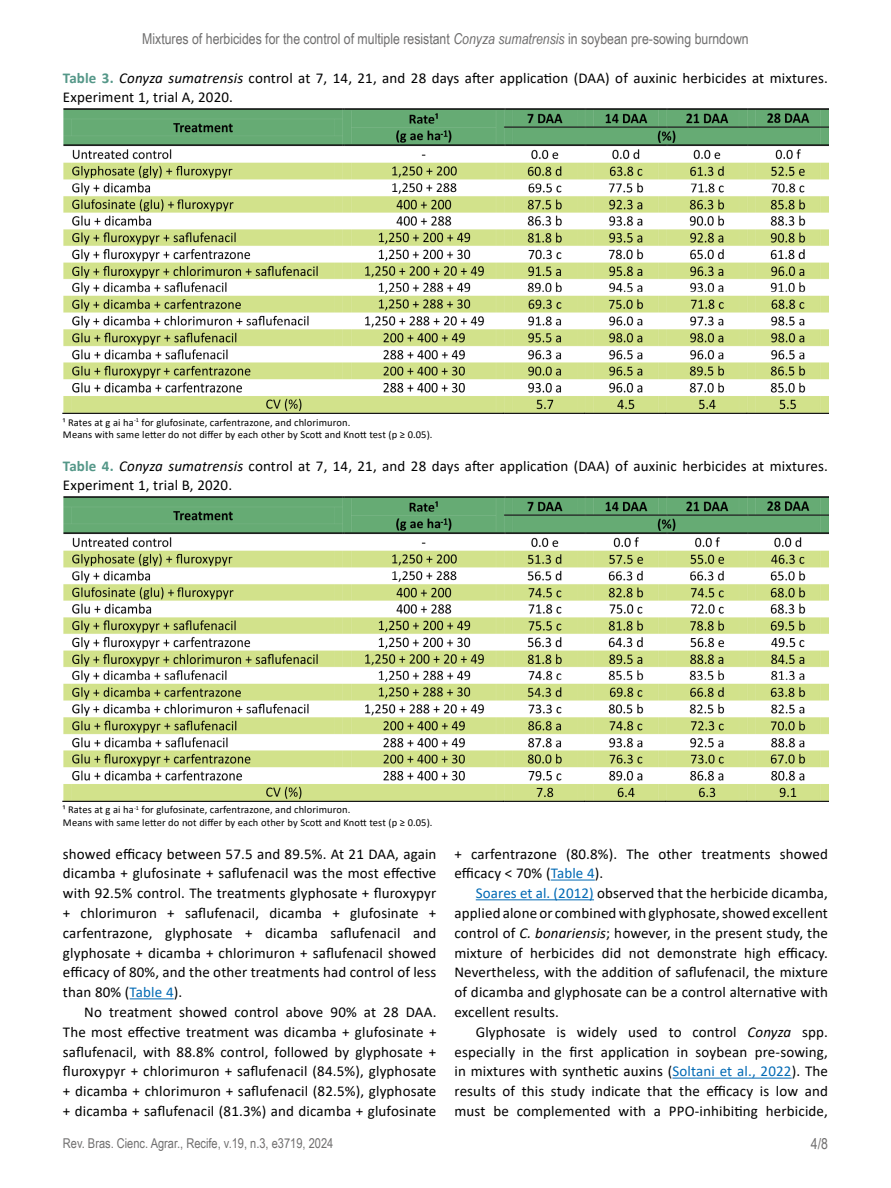
<style>
.page{position:relative;width:891px;height:1188px;background:#fff}
.page>*{position:absolute;margin:0;border:0;box-sizing:border-box;transform-origin:0 0}
.t1{font:15px/19.8px "Calibri";letter-spacing:.01em;color:#000;text-align:justify}
.t2{font:15px "Arial Narrow";color:#706f6f}
.t3{font:13.5px "Arial Narrow";color:#706f6f}
.t4{font:10.5px/12.6px "Calibri";letter-spacing:.01em;color:#000}
.s1{font-style:italic}
.s2{font-weight:700;color:#549788}
.s3{color:#0069b4}
</style>
<div class="page">
<hr style="left:130px;top:998px;width:44px;height:1px;background:#0069b4">
<hr style="left:551px;top:880px;width:44px;height:1px;background:#0069b4">
<hr style="left:476px;top:899px;width:118px;height:1px;background:#0069b4">
<hr style="left:672px;top:1078px;width:120px;height:1px;background:#0069b4">
<img style="left:63px;top:108px;width:765px;height:306px">
<img style="left:63px;top:496px;width:765px;height:305px">
<p class="t2" style="left:142px;top:28px;width:608px">Mixtures of herbicides for the control of multiple resistant <span class="s1">Conyza sumatrensis</span> in soybean pre-sowing burndown</p>
<p class="t1" style="left:63px;top:68px;width:767px;line-height:18.8px"><span class="s2">Table 3.</span> <span class="s1">Conyza sumatrensis</span> control at 7, 14, 21, and 28 days after application (DAA) of auxinic herbicides at mixtures.<br>Experiment 1, trial A, 2020.</p>
<p class="t4" style="left:63px;top:416px;width:371px">¹ Rates at g ai ha<sup>-1</sup> for glufosinate, carfentrazone, and chlorimuron.<br>Means with same letter do not differ by each other by Scott and Knott test (p ≥ 0.05).</p>
<p class="t1" style="left:63px;top:456px;width:767px;line-height:18.8px"><span class="s2">Table 4.</span> <span class="s1">Conyza sumatrensis</span> control at 7, 14, 21, and 28 days after application (DAA) of auxinic herbicides at mixtures.<br>Experiment 1, trial B, 2020.</p>
<p class="t4" style="left:63px;top:803px;width:371px">¹ Rates at g ai ha<sup>-1</sup> for glufosinate, carfentrazone, and chlorimuron.<br>Means with same letter do not differ by each other by Scott and Knott test (p ≥ 0.05).</p>
<p class="t1" style="left:63px;top:843px;width:375px">showed efficacy between 57.5 and 89.5%. At 21 DAA, again dicamba + glufosinate + saflufenacil was the most effective with 92.5% control. The treatments glyphosate + fluroxypyr + chlorimuron + saflufenacil, dicamba + glufosinate + carfentrazone, glyphosate + dicamba saflufenacil and glyphosate + dicamba + chlorimuron + saflufenacil showed efficacy of 80%, and the other treatments had control of less than 80% (<span class="s3">Table 4</span>).</p>
<p class="t1" style="left:63px;top:1002px;width:375px;text-indent:21px">No treatment showed control above 90% at 28 DAA.<br>The most effective treatment was dicamba + glufosinate + saflufenacil, with 88.8% control, followed by glyphosate + fluroxypyr + chlorimuron + saflufenacil (84.5%), glyphosate + dicamba + chlorimuron + saflufenacil (82.5%), glyphosate + dicamba + saflufenacil (81.3%) and dicamba + glufosinate</p>
<p class="t1" style="left:454px;top:843px;width:375px">+ carfentrazone (80.8%). The other treatments showed efficacy &lt; 70% (<span class="s3">Table 4</span>).</p>
<p class="t1" style="left:454px;top:883px;width:375px;text-indent:21px"><span class="s3">Soares et al. (2012)</span> observed that the herbicide dicamba, applied alone or combined with glyphosate, showed excellent control of <span class="s1">C. bonariensis</span>; however, in the present study, the mixture of herbicides did not demonstrate high efficacy.<br>Nevertheless, with the addition of saflufenacil, the mixture of dicamba and glyphosate can be a control alternative with excellent results.</p>
<p class="t1" style="left:454px;top:1021px;width:375px;text-indent:21px">Glyphosate is widely used to control <span class="s1">Conyza</span> spp. especially in the first application in soybean pre-sowing, in mixtures with synthetic auxins (<span class="s3">Soltani et al., 2022</span>). The results of this study indicate that the efficacy is low and must be complemented with a PPO-inhibiting herbicide,</p>
<p class="t3" style="left:63px;top:1134px;width:272px">Rev. Bras. Cienc. Agrar., Recife, v.19, n.3, e3719, 2024</p>
<p class="t2" style="left:811px;top:1133px;width:19px">4/8</p>
</div>
